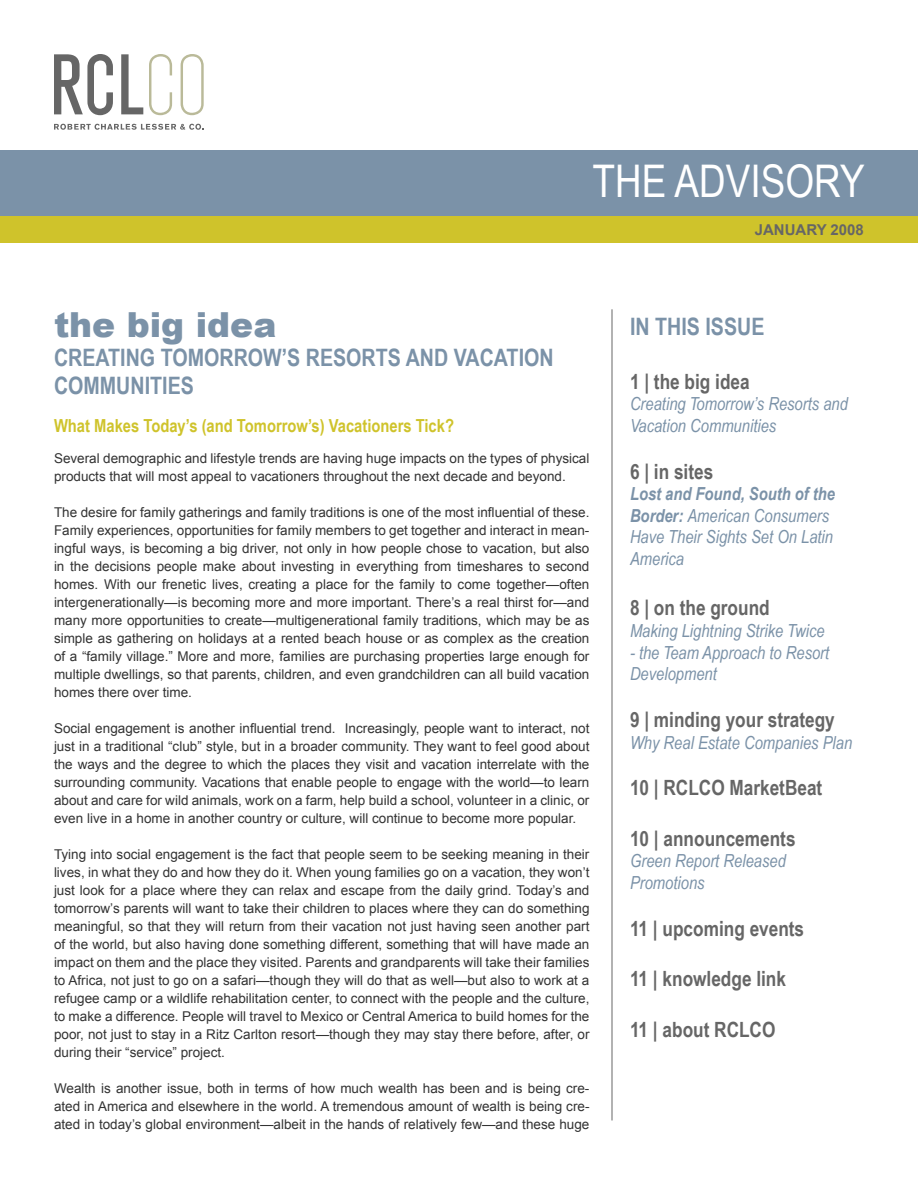
<style>
.page{position:relative;width:918px;height:1188px;background:#fff}
.page>*{position:absolute;margin:0;border:0;box-sizing:border-box;transform-origin:0 0}
.t1{font:45px "Arial Narrow";color:#fff}
.t2{font:900 34.5px "Arial";color:#7b92a8}
.t3{font:700 24px/28.8px "Arial Narrow";color:#7b92a8}
.t4{font:700 21px "Arial Narrow";color:#666}
.t5{font:italic 18px/21.6px "Arial Narrow";color:#7b92a8}
.t6{font:700 18px "Arial Narrow";color:#cfc32b}
.t7{font:700 15px "Arial";color:#666}
.t8{font:13.5px/18px "Arial";color:#333;text-align:justify}
.s1{font-weight:700}
</style>
<div class="page">
<div style="left:0;top:216px;width:918px;height:27px;background:#cfc32b"></div>
<div style="left:0;top:150px;width:918px;height:66px;background:#7b92a8"></div>
<svg style="left:54px;top:124px;width:150px;height:6px"></svg>
<svg style="left:181px;top:54px;width:23px;height:61px"></svg>
<svg style="left:149px;top:54px;width:23px;height:61px"></svg>
<svg style="left:54px;top:54px;width:59px;height:61px"></svg>
<svg style="left:121px;top:54px;width:22px;height:60px"></svg>
<hr style="left:612px;top:309px;width:1px;height:811px;background:#666">
<h1 class="t1" style="left:593px;top:156px;width:274px">THE ADVISORY</h1>
<h2 class="t2" style="left:54px;top:305px;width:224px">the big idea</h2>
<h3 class="t3" style="left:54px;top:343px;width:501px">Creating Tomorrow’s Resorts and Vacation<br>Communities</h3>
<h3 class="t6" style="left:54px;top:415px;width:402px">What Makes Today’s (and Tomorrow’s) Vacationers Tick?</h3>
<p class="t8" style="left:54px;top:450px;width:537px">Several demographic and lifestyle trends are having huge impacts on the types of physical products that will most appeal to vacationers throughout the next decade and beyond.</p>
<p class="t8" style="left:54px;top:504px;width:537px">The desire for family gatherings and family traditions is one of the most influential of these.<br>Family experiences, opportunities for family members to get together and interact in mean&shy;ingful ways, is becoming a big driver, not only in how people chose to vacation, but also in the decisions people make about investing in everything from timeshares to second homes. With our frenetic lives, creating a place for the family to come together—often intergenerationally—is becoming more and more important. There’s a real thirst for—and many more opportunities to create—multigenerational family traditions, which may be as simple as gathering on holidays at a rented beach house or as complex as the creation of a “family village.” More and more, families are purchasing properties large enough for multiple dwellings, so that parents, children, and even grandchildren can all build vacation homes there over time.</p>
<p class="t8" style="left:54px;top:720px;width:537px">Social engagement is another influential trend. Increasingly, people want to interact, not just in a traditional “club” style, but in a broader community. They want to feel good about the ways and the degree to which the places they visit and vacation interrelate with the surrounding community. Vacations that enable people to engage with the world—to learn about and care for wild animals, work on a farm, help build a school, volunteer in a clinic, or even live in a home in another country or culture, will continue to become more popular.</p>
<p class="t8" style="left:54px;top:846px;width:537px">Tying into social engagement is the fact that people seem to be seeking meaning in their lives, in what they do and how they do it. When young families go on a vacation, they won’t just look for a place where they can relax and escape from the daily grind. Today’s and tomorrow’s parents will want to take their children to places where they can do something meaningful, so that they will return from their vacation not just having seen another part of the world, but also having done something different, something that will have made an impact on them and the place they visited. Parents and grandparents will take their families to Africa, not just to go on a safari—though they will do that as well—but also to work at a refugee camp or a wildlife rehabilitation center, to connect with the people and the culture, to make a difference. People will travel to Mexico or Central America to build homes for the poor, not just to stay in a Ritz Carlton resort—though they may stay there before, after, or during their “service” project.</p>
<p class="t8" style="left:54px;top:1080px;width:537px">Wealth is another issue, both in terms of how much wealth has been and is being cre&shy;ated in America and elsewhere in the world. A tremendous amount of wealth is being cre&shy;ated in today’s global environment—albeit in the hands of relatively few—and these huge</p>
<p class="t7" style="left:755px;top:222px;width:111px">JANUARY 2008</p>
<h3 class="t3" style="left:630px;top:312px;width:136px">In This Issue</h3>
<h3 class="t4" style="left:630px;top:369px;width:121px">1 | the big idea</h3>
<h3 class="t5" style="left:630px;top:393px;width:219px">Creating Tomorrow’s Resorts and<br>Vacation Communities</h3>
<h3 class="t4" style="left:630px;top:459px;width:85px">6 | in sites</h3>
<h3 class="t5" style="left:630px;top:483px;width:207px"><span class="s1">Lost and Found, South of the<br>Border:</span> American Consumers<br>Have Their Sights Set On Latin<br>America</h3>
<h3 class="t4" style="left:630px;top:596px;width:141px">8 | on the ground</h3>
<h3 class="t5" style="left:630px;top:620px;width:196px">Making Lightning Strike Twice</h3>
<h3 class="t5" style="left:630px;top:642px;width:201px">- the Team Approach to Resort<br>Development</h3>
<h3 class="t4" style="left:630px;top:707px;width:206px">9 | minding your strategy</h3>
<h3 class="t5" style="left:630px;top:732px;width:224px">Why Real Estate Companies Plan</h3>
<h3 class="t4" style="left:630px;top:776px;width:194px">10 | RCLCO MarketBeat</h3>
<h3 class="t4" style="left:630px;top:826px;width:167px">10 | announcements</h3>
<h3 class="t5" style="left:630px;top:850px;width:157px">Green Report Released<br>Promotions</h3>
<h3 class="t4" style="left:630px;top:916px;width:176px">11 | upcoming events</h3>
<h3 class="t4" style="left:630px;top:967px;width:158px">11 | knowledge link</h3>
<h3 class="t4" style="left:630px;top:1017px;width:146px">11 | about RCLCO</h3>
</div>
